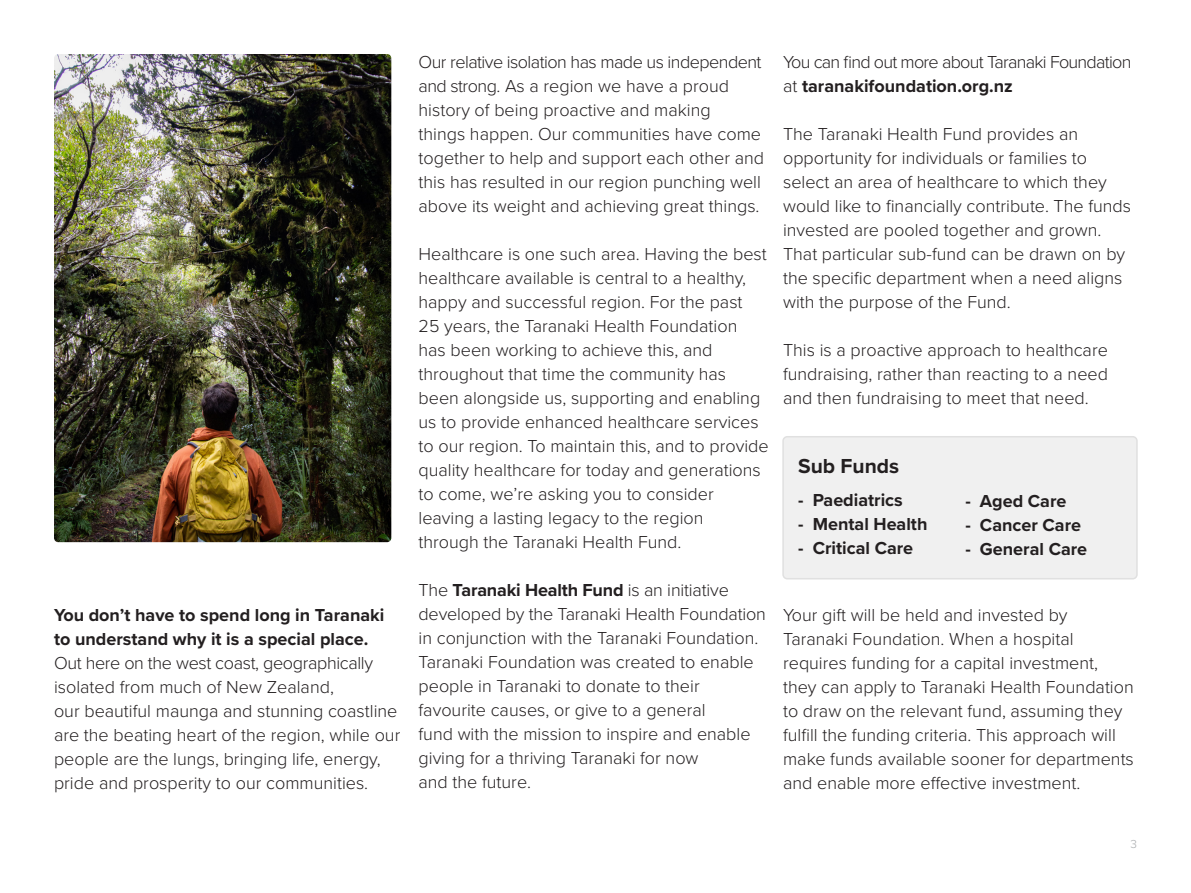
<style>
.page{position:relative;width:1191px;height:893px;background:#fff}
.page>*{position:absolute;margin:0;border:0;box-sizing:border-box;transform-origin:0 0}
.t1{font:700 21px "Proxima Nova";color:#231f20}
.t2{font:300 18px/24px "Proxima Nova";color:#231f20}
.t3{font:700 18px "Proxima Nova";color:#231f20}
.t4{font:300 18px/24px "Proxima Nova";letter-spacing:-.04em;color:#231f20}
.t5{font:300 18px "Proxima Nova";letter-spacing:-.02em;color:#231f20}
.t6{font:300 12px "Proxima Nova";color:#a8aaad}
.s1{font-weight:700}
</style>
<div class="page">
<div style="left:783px;top:437px;width:354px;height:142px;background:#f0f0f0;border-radius:4px"></div>
<div style="left:782px;top:436px;width:355px;height:143px;border:2px solid #e0e0e0;border-radius:4px"></div>
<img style="left:54px;top:54px;width:337px;height:488px">
<p class="t3" style="left:54px;top:602px;width:332px">You don’t have to spend long in Taranaki</p>
<p class="t3" style="left:54px;top:626px;width:316px">to understand why it is a special place.</p>
<p class="t5" style="left:54px;top:650px;width:320px">Out here on the west coast, geographically</p>
<p class="t2" style="left:54px;top:674px;width:281px">isolated from much of New Zealand,</p>
<p class="t2" style="left:54px;top:698px;width:348px">our beautiful maunga and stunning coastline are the beating heart of the region, while our people are the lungs, bringing life, energy, pride and prosperity to our communities.</p>
<p class="t2" style="left:418px;top:49px;width:347px">Our relative isolation has made us independent and strong. As a region we have a proud history of being proactive and making<br>things happen. Our communities have come together to help and support each other and this has resulted in our region punching well above its weight and achieving great things.</p>
<p class="t2" style="left:418px;top:241px;width:352px">Healthcare is one such area. Having the best healthcare available is central to a healthy, happy and successful region. For the past<br>25 years, the Taranaki Health Foundation has been working to achieve this, and throughout that time the community has been alongside us, supporting and enabling us to provide enhanced healthcare services to our region. To maintain this, and to provide quality healthcare for today and generations to come, we’re asking you to consider leaving a lasting legacy to the region<br>through the Taranaki Health Fund.</p>
<p class="t2" style="left:418px;top:577px;width:349px">The <span class="s1">Taranaki Health Fund</span> is an initiative developed by the Taranaki Health Foundation in conjunction with the Taranaki Foundation.<br>Taranaki Foundation was created to enable people in Taranaki to donate to their favourite causes, or give to a general<br>fund with the mission to inspire and enable giving for a thriving Taranaki for now</p>
<p class="t2" style="left:418px;top:769px;width:114px">and the future.</p>
<p class="t4" style="left:783px;top:49px;width:350px">You can find out more about Taranaki Foundation at <span class="s1">taranakifoundation.org.nz</span></p>
<p class="t2" style="left:783px;top:121px;width:297px">The Taranaki Health Fund provides an</p>
<p class="t2" style="left:783px;top:145px;width:349px">opportunity for individuals or families to select an area of healthcare to which they would like to financially contribute. The funds invested are pooled together and grown.<br>That particular sub-fund can be drawn on by the specific department when a need aligns with the purpose of the Fund.</p>
<p class="t2" style="left:783px;top:337px;width:326px;text-align:justify">This is a proactive approach to healthcare fundraising, rather than reacting to a need and then fundraising to meet that need.</p>
<p class="t1" style="left:798px;top:450px;width:103px">Sub Funds</p>
<p class="t3" style="left:798px;top:486px;width:106px">- Paediatrics</p>
<p class="t3" style="left:798px;top:510px;width:131px">- Mental Health</p>
<p class="t3" style="left:798px;top:534px;width:117px">- Critical Care</p>
<p class="t3" style="left:965px;top:487px;width:103px">- Aged Care</p>
<p class="t3" style="left:965px;top:511px;width:117px">- Cancer Care</p>
<p class="t3" style="left:965px;top:535px;width:123px">- General Care</p>
<p class="t2" style="left:783px;top:602px;width:286px">Your gift will be held and invested by</p>
<p class="t2" style="left:783px;top:626px;width:292px">Taranaki Foundation. When a hospital</p>
<p class="t2" style="left:783px;top:650px;width:316px">requires funding for a capital investment,</p>
<p class="t2" style="left:783px;top:674px;width:352px">they can apply to Taranaki Health Foundation to draw on the relevant fund, assuming they fulfill the funding criteria. This approach will make funds available sooner for departments and enable more effective investment.</p>
<p class="t6" style="left:1130px;top:835px;width:8px">3</p>
</div>
